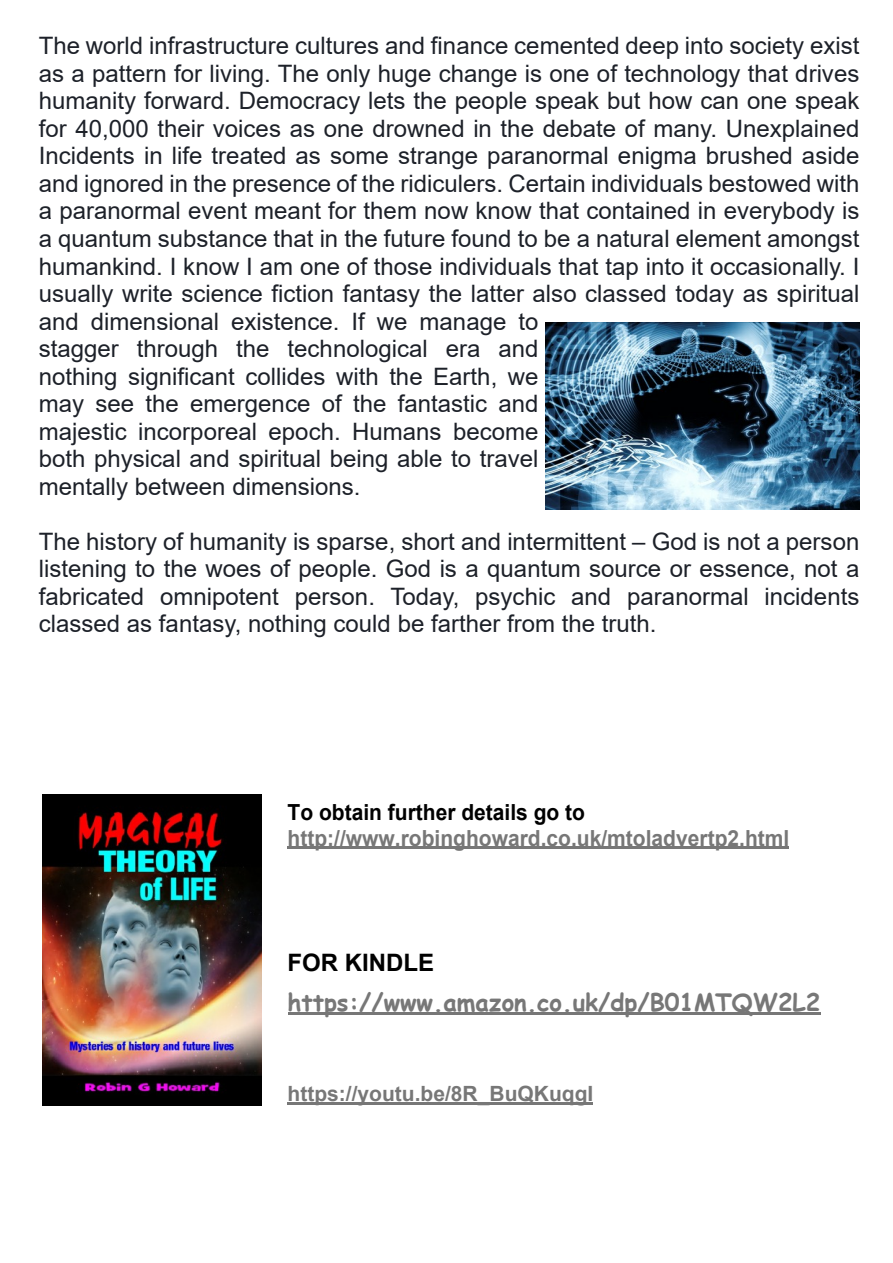
<style>
.page{position:relative;width:893px;height:1263px;background:#fff}
.page>*{position:absolute;margin:0;border:0;box-sizing:border-box;transform-origin:0 0}
.t1{font:24px/27.5px "Arial";color:#1d2129}
.t2{font:700 24px "Comic Sans MS";color:#777}
.t3{font:700 24px "Arial";color:#000}
.t4{font:700 22.2px "Arial";color:#777;scale:.95 1}
.t5{font:700 22.2px "Arial";color:#000;scale:.95 1}
.t6{font:700 21px "Arial";color:#777}
</style>
<div class="page">
<hr style="left:288px;top:847px;width:501px;height:2px;background:#777">
<img style="left:42px;top:795px;width:219px;height:311px">
<hr style="left:288px;top:1013px;width:532px;height:2px;background:#777">
<hr style="left:288px;top:1102px;width:305px;height:3px;background:#777">
<img style="left:545px;top:322px;width:314px;height:188px">
<p class="t1" style="left:39px;top:34px;width:822px">The world infrastructure cultures and finance cemented deep into society exist as a pattern for living. The only huge change is one of technology that drives humanity forward. Democracy lets the people speak but how can one speak for 40,000 their voices as one drowned in the debate of many. Unexplained Incidents in life treated as some strange paranormal enigma brushed aside and ignored in the presence of the ridiculers. Certain individuals bestowed with a paranormal event meant for them now know that contained in everybody is a quantum substance that in the future found to be a natural element amongst humankind. I know I am one of those individuals that tap into it occasionally. I usually write science fiction fantasy the latter also classed today as spiritual and dimensional existence. If we manage to<br>stagger through the technological era and<br>nothing significant collides with the Earth, we<br>may see the emergence of the fantastic and<br>majestic incorporeal epoch. Humans become<br>both physical and spiritual being able to travel<br>mentally between dimensions.</p>
<p class="t1" style="left:39px;top:530px;width:822px;text-align:justify">The history of humanity is sparse, short and intermittent – God is not a person listening to the woes of people. God is a quantum source or essence, not a fabricated omnipotent person. Today, psychic and paranormal incidents classed as fantasy, nothing could be farther from the truth.</p>
<p class="t5" style="left:288px;top:804px;width:315px">To obtain further details go to</p>
<p class="t4" style="left:288px;top:829px;width:530px">http://www.robinghoward.co.uk/mtoladvertp2.html</p>
<p class="t3" style="left:288px;top:953px;width:148px">FOR KINDLE</p>
<p class="t2" style="left:288px;top:991px;width:534px">https://www.amazon.co.uk/dp/B01MTQW2L2</p>
<p class="t6" style="left:288px;top:1086px;width:307px">https://youtu.be/8R_BuQKuqgI</p>
</div>
